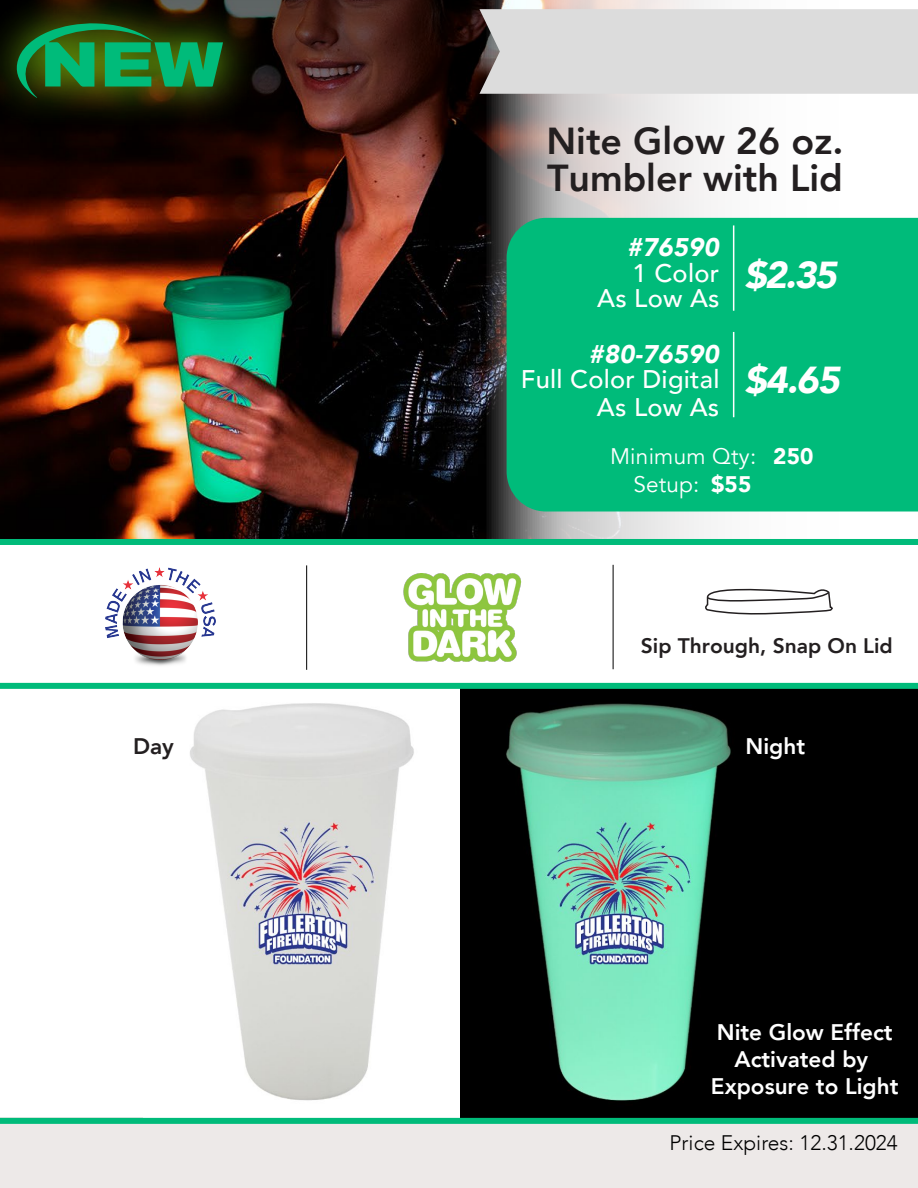
<style>
.page{position:relative;width:918px;height:1188px;background:#fff}
.page>*{position:absolute;margin:0;border:0;box-sizing:border-box;transform-origin:0 0}
.t1{font:800 37.5px/37.5px "Avenir";color:#231f20}
.t2{font:italic 900 37.5px "Avenir";color:#fff}
.t3{font:500 25.5px/25.5px "Avenir";letter-spacing:.01em;color:#fff;text-align:right}
.t4{font:italic 900 25.5px "Avenir";letter-spacing:.01em;color:#fff}
.t5{font:800 22.5px/27px "Avenir";color:#fff;text-align:center}
.t6{font:22.5px/28.5px "Avenir";letter-spacing:.01em;color:#fff}
.t7{font:800 22.5px "Avenir";color:#231f20}
.t8{font:300 21px "Avenir";color:#000}
.t9{font:800 21px "Avenir";color:#231f20}
.s1{font-weight:900}
</style>
<div class="page">
<div style="left:0;top:1117px;width:918px;height:71px;background:#ede9e8"></div>
<div style="left:589px;top:685px;width:329px;height:435px;background:#000"></div>
<img style="left:143px;top:689px;width:634px;height:429px">
<img style="left:0;top:208px;width:483px;height:331px">
<svg style="left:0;top:0;width:483px;height:208px;background:#3c1812"></svg>
<svg style="left:483px;top:0;width:435px;height:539px"></svg>
<div style="left:507px;top:218px;width:411px;height:294px;background:#00bb7a"></div>
<hr style="left:613px;top:565px;width:1px;height:104px;background:#000">
<hr style="left:306px;top:565px;width:1px;height:105px;background:#000">
<img style="left:106px;top:567px;width:109px;height:99px">
<img style="left:0;top:0;width:278px;height:153px">
<svg style="left:15px;top:23px;width:208px;height:75px;background:#1e7435"></svg>
<img style="left:403px;top:574px;width:119px;height:88px">
<svg style="left:705px;top:588px;width:128px;height:27px"></svg>
<div style="left:0;top:539px;width:918px;height:6px;background:#00bb7a"></div>
<div style="left:0;top:683px;width:918px;height:6px;background:#00bb7a"></div>
<div style="left:0;top:1118px;width:918px;height:6px;background:#00bb7a"></div>
<div style="left:479px;top:9px;width:439px;height:85px;background:#dcdcdc"></div>
<hr style="left:733px;top:332px;width:1px;height:85px;background:#fff">
<hr style="left:733px;top:225px;width:1px;height:86px;background:#fff">
<h1 class="t1" style="left:546px;top:122px;width:299px">Nite Glow 26 oz.<br>Tumbler with Lid</h1>
<p class="t4" style="left:627px;top:226px;width:93px">#76590</p>
<p class="t3" style="left:597px;top:259px;width:124px">1 Color<br>As Low As</p>
<h1 class="t2" style="left:745px;top:244px;width:94px">$2.35</h1>
<p class="t4" style="left:589px;top:333px;width:132px">#80-76590</p>
<p class="t3" style="left:521px;top:364px;width:200px;line-height:27.6px">Full Color Digital<br>As Low As</p>
<h1 class="t2" style="left:745px;top:349px;width:97px">$4.65</h1>
<p class="t6" style="left:633px;top:442px;width:182px;text-indent:-23px">Minimum Qty: <span class="s1">250<br></span>Setup: <span class="s1">$55</span></p>
<p class="t9" style="left:641px;top:630px;width:254px">Sip Through, Snap On Lid</p>
<p class="t7" style="left:133px;top:729px;width:42px">Day</p>
<p class="t5" style="left:746px;top:733px;width:61px">Night</p>
<p class="t5" style="left:711px;top:1018px;width:189px">Nite Glow Effect<br>Activated by<br>Exposure to Light</p>
<p class="t8" style="left:670px;top:1130px;width:230px">Price Expires: 12.31.2024</p>
</div>
